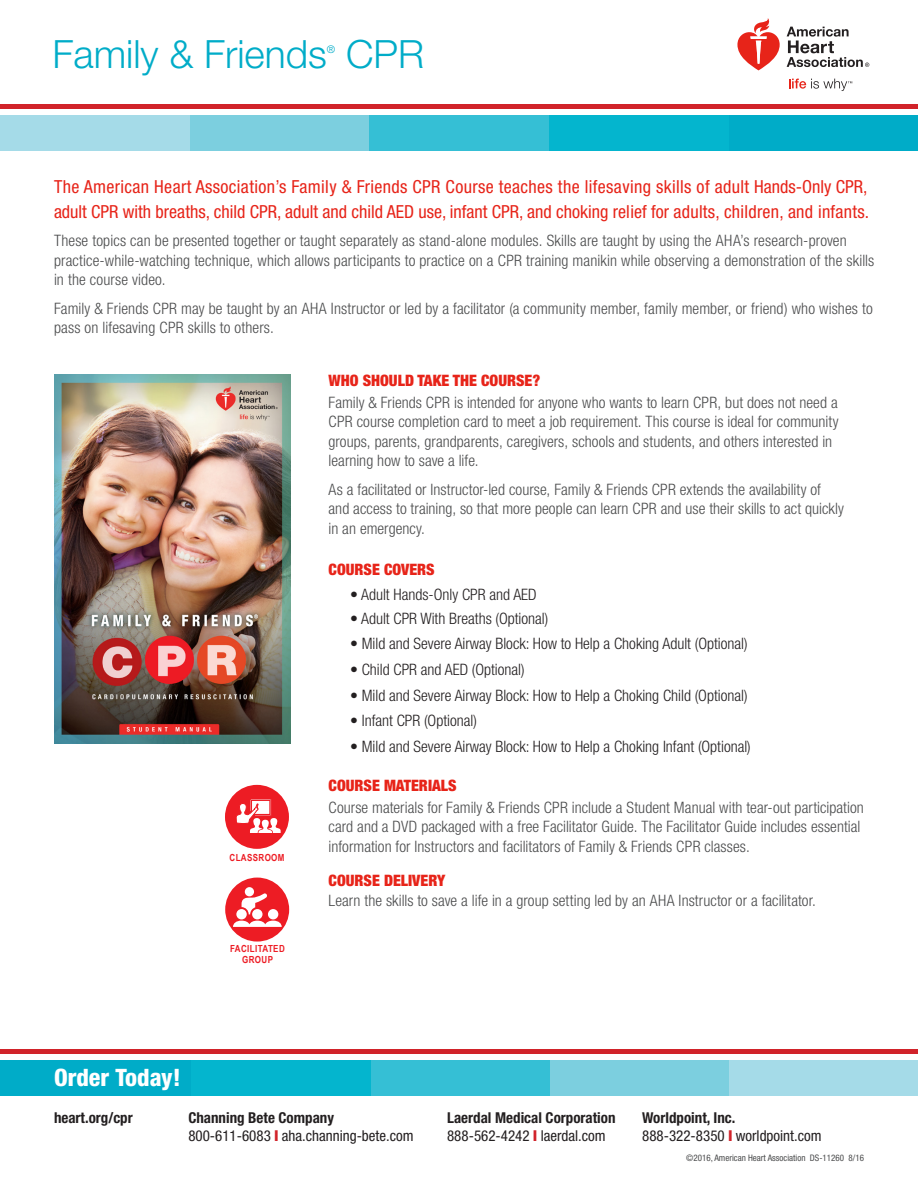
<style>
.page{position:relative;width:918px;height:1188px;background:#fff}
.page>*{position:absolute;margin:0;border:0;box-sizing:border-box;transform-origin:0 0}
.t1{font:300 39px "Helvetica Neue LT Std";color:#00acc8}
.t2{font:800 condensed 24px "Helvetica Neue LT Std";color:#fff}
.Red_Intro_paragraph{font:condensed 18px/25.5px "Helvetica Neue LT Std";letter-spacing:.015em;color:#e72419}
.Body_copy-gray{font:300 condensed 15.75px/19.5px "Helvetica Neue LT Std";letter-spacing:.005em;color:#4b4c4d}
.t3{font:300 condensed 15.75px "Helvetica Neue LT Std";color:#231f20}
.Red_Headings{font:300 condensed 15.75px/19.5px "Helvetica Neue LT Std";letter-spacing:.005em;color:#4b4c4d}
.Red_Headings-2{font:900 condensed 15.75px "Helvetica Neue LT Std";color:#e72419}
.t4{font:condensed 15px/18px "Helvetica Neue LT Std";color:#231f20}
.t5{font:700 condensed 15px/18px "Helvetica Neue LT Std";color:#231f20}
.t6{font:300 10.5px "Helvetica Neue LT Std";color:#00acc8}
.t7{font:700 9.75px "Arial Narrow";letter-spacing:.04em;color:#ed1c24}
.t8{font:condensed 9px "Helvetica Neue LT Std";color:#4b4c4d}
.s1{font-weight:900;color:#e72419}
.s2{font-weight:700}
.s3{font-weight:900;color:#d1232a}
.s4{font-weight:400}
</style>
<div class="page">
<div style="left:371px;top:1060px;width:179px;height:36px;background:#35bfd5"></div>
<div style="left:0;top:1060px;width:191px;height:36px;background:#00acc8"></div>
<div style="left:191px;top:1060px;width:180px;height:36px;background:#04b5ce"></div>
<div style="left:550px;top:1060px;width:180px;height:36px;background:#7ccfdf"></div>
<div style="left:730px;top:1060px;width:188px;height:36px;background:#a5dbe8"></div>
<div style="left:369px;top:115px;width:180px;height:35px;background:#35bfd5"></div>
<div style="left:728px;top:115px;width:190px;height:35px;background:#00acc8"></div>
<div style="left:549px;top:115px;width:179px;height:35px;background:#04b5ce"></div>
<div style="left:190px;top:115px;width:179px;height:35px;background:#7ccfdf"></div>
<div style="left:0;top:115px;width:190px;height:35px;background:#a5dbe8"></div>
<hr style="left:0;top:104px;width:918px;height:4px;background:#d1232a">
<div style="left:0;top:1049px;width:918px;height:5px;background:#d1232a"></div>
<img style="left:54px;top:375px;width:237px;height:369px">
<svg style="left:737px;top:18px;width:43px;height:52px"></svg>
<svg style="left:787px;top:27px;width:82px;height:40px"></svg>
<svg style="left:789px;top:79px;width:63px;height:12px"></svg>
<div style="left:225px;top:878px;width:64px;height:64px;background:#ed1c24;border-radius:50%"></div>
<div style="left:236px;top:909px;width:11px;height:10px;background:#fff;border-radius:50%"></div>
<div style="left:252px;top:909px;width:11px;height:10px;background:#fff;border-radius:50%"></div>
<div style="left:268px;top:909px;width:10px;height:10px;background:#fff;border-radius:50%"></div>
<svg style="left:233px;top:921px;width:49px;height:6px"></svg>
<div style="left:245px;top:887px;width:9px;height:9px;background:#fff;border-radius:50%"></div>
<svg style="left:242px;top:893px;width:25px;height:21px"></svg>
<div style="left:225px;top:785px;width:64px;height:64px;background:#ed1c24;border-radius:50%"></div>
<svg style="left:236px;top:799px;width:45px;height:34px"></svg>
<p class="t1" style="left:52px;top:31px;width:276px">Family &amp; Friends</p>
<p class="t6" style="left:327px;top:43px;width:10px">®</p>
<p class="t1" style="left:346px;top:31px;width:80px">CPR</p>
<p class="Red_Intro_paragraph" style="left:54px;top:174px;width:817px">The American Heart Association’s Family &amp; Friends CPR Course teaches the lifesaving skills of adult Hands-Only CPR, adult CPR with breaths, child CPR, adult and child AED use, infant CPR, and choking relief for adults, children, and infants.</p>
<p class="Body_copy-gray" style="left:54px;top:231px;width:822px">These topics can be presented together or taught separately as stand-alone modules. Skills are taught by using the AHA’s research-proven practice-while-watching technique, which allows participants to practice on a CPR training manikin while observing a demonstration of the skills in the course video.</p>
<p class="Body_copy-gray" style="left:54px;top:298px;width:820px">Family &amp; Friends CPR may be taught by an AHA Instructor or led by a facilitator (a community member, family member, or friend) who wishes to pass on lifesaving CPR skills to others.</p>
<p class="t7" style="left:230px;top:851px;width:56px">CLASSROOM</p>
<p class="t7" style="left:230px;top:942px;width:56px">FACILITATED</p>
<p class="t7" style="left:242px;top:952px;width:32px">GROUP</p>
<p class="Red_Headings-2" style="left:329px;top:371px;width:213px">WHO SHOULD TAKE THE COURSE?</p>
<p class="Body_copy-gray" style="left:329px;top:392px;width:512px">Family &amp; Friends CPR is intended for anyone who wants to learn CPR, but does not need a CPR course completion card to meet a job requirement. This course is ideal for community groups, parents, grandparents, caregivers, schools and students, and others interested in learning how to save a life.</p>
<p class="Body_copy-gray" style="left:329px;top:479px;width:517px">As a facilitated or Instructor-led course, Family &amp; Friends CPR extends the availability of and access to training, so that more people can learn CPR and use their skills to act quickly in an emergency.</p>
<p class="Red_Headings-2" style="left:329px;top:559px;width:108px">COURSE COVERS</p>
<p class="t3" style="left:350px;top:586px;width:188px">• Adult Hands-Only CPR and AED</p>
<p class="t3" style="left:350px;top:609px;width:200px">• Adult CPR With Breaths (Optional)</p>
<p class="t3" style="left:350px;top:635px;width:399px">• Mild and Severe Airway Block: How to Help a Choking Adult (Optional)</p>
<p class="t3" style="left:350px;top:660px;width:176px">• Child CPR and AED (Optional)</p>
<p class="t3" style="left:350px;top:686px;width:399px">• Mild and Severe Airway Block: How to Help a Choking Child (Optional)</p>
<p class="t3" style="left:350px;top:712px;width:128px">• Infant CPR (Optional)</p>
<p class="t3" style="left:350px;top:737px;width:402px">• Mild and Severe Airway Block: How to Help a Choking Infant (Optional)</p>
<p class="Red_Headings-2" style="left:329px;top:776px;width:130px">COURSE MATERIALS</p>
<p class="Body_copy-gray" style="left:329px;top:797px;width:537px">Course materials for Family &amp; Friends CPR include a Student Manual with tear-out participation card and a DVD packaged with a free Facilitator Guide. The Facilitator Guide includes essential information for Instructors and facilitators of Family &amp; Friends CPR classes.</p>
<p class="Red_Headings" style="left:329px;top:871px;width:489px"><span class="s1">COURSE DELIVERY<br></span>Learn the skills to save a life in a group setting led by an AHA Instructor or a facilitator.</p>
<p class="t2" style="left:54px;top:1063px;width:128px">Order Today!</p>
<p class="t5" style="left:54px;top:1109px;width:80px">heart.org/cpr</p>
<p class="t4" style="left:188px;top:1109px;width:227px"><span class="s2">Channing Bete Company<br></span>800-611-6083 <span class="s3">l</span> aha.channing-bete.com</p>
<p class="t5" style="left:447px;top:1109px;width:170px">Laerdal Medical Corporation<br><span class="s4">888-562-4242</span> <span class="s3">l</span> <span class="s4">laerdal.com</span></p>
<p class="t4" style="left:642px;top:1109px;width:181px"><span class="s2">Worldpoint, Inc.<br></span>888-322-8350 <span class="s3">l</span> worldpoint.com</p>
<p class="t8" style="left:686px;top:1153px;width:179px">©2016, American Heart Association DS-11260 8/16</p>
</div>
